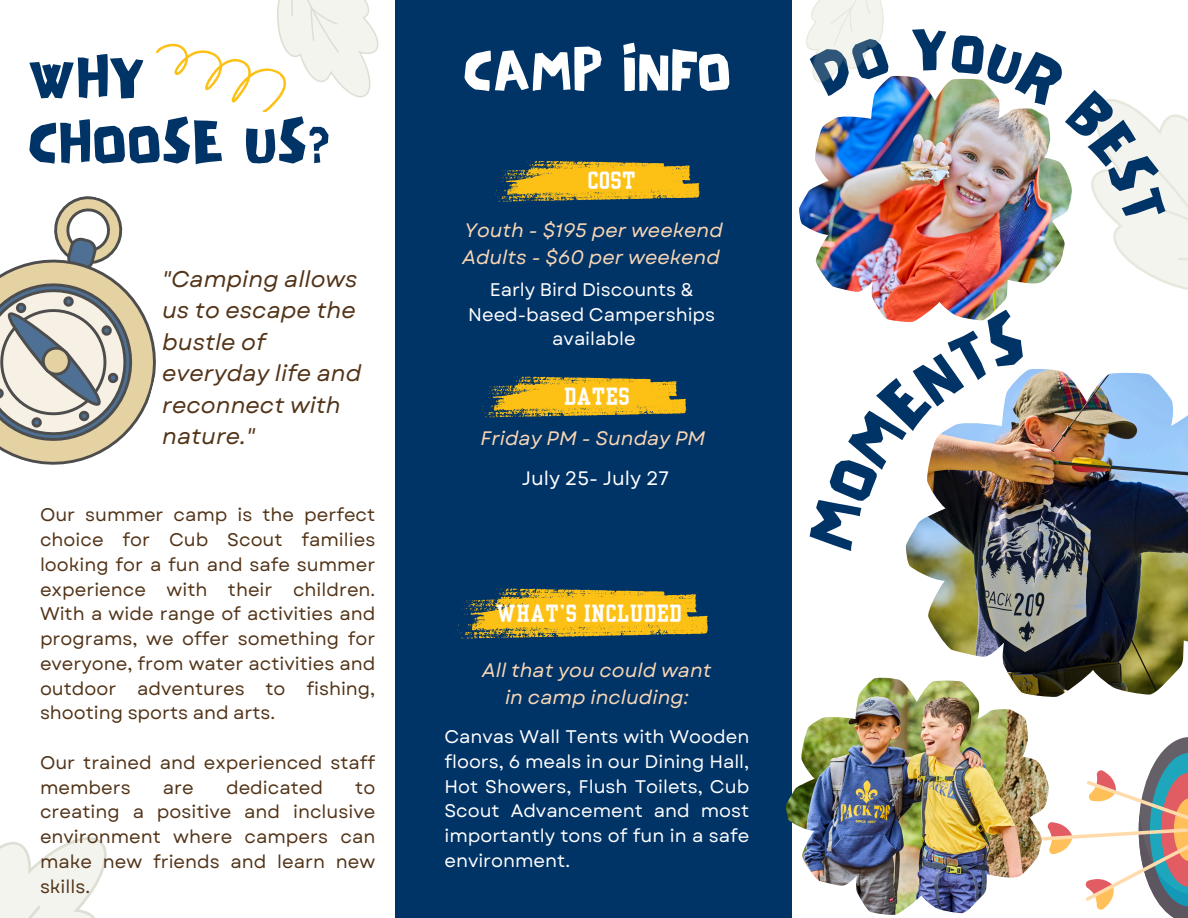
<style>
.page{position:relative;width:1188px;height:918px;background:#036}
.page>*{position:absolute;margin:0;border:0;box-sizing:border-box;transform-origin:0 0}
.t1{font:68.1px "NF PAGKAKI Regular";color:#036}
.t2{font:66.75px/65.2px "NF PAGKAKI Regular";color:#036}
.t3{font:66px "NF PAGKAKI Regular";color:#fff}
.t4{font:italic 22.65px/31.5px "Garet";color:#523317}
.t5{font:19.65px "Yearbook Solid";letter-spacing:.06em;color:#fff}
.t6{font:italic 19.5px/27px "Garet";color:#f9d7b5}
.t7{font:19.5px "Garet";color:#fff}
.t8{font:18.3px/24.8px "Garet";color:#523317;text-align:justify}
.t9{font:18.3px/24.8px "Garet";color:#fff;text-align:justify}
</style>
<div class="page">
<div style="left:0;top:0;width:395px;height:917px;background:#fff"></div>
<div style="left:792px;top:0;width:396px;height:918px;background:#fff"></div>
<svg style="left:480px;top:377px;width:206px;height:41px"></svg>
<svg style="left:1049px;top:737px;width:139px;height:181px"></svg>
<img style="left:786px;top:678px;width:263px;height:237px">
<img style="left:906px;top:551px;width:282px;height:146px">
<svg style="left:17px;top:328px;width:139px;height:137px"></svg>
<svg style="left:0;top:196px;width:150px;height:262px"></svg>
<svg style="left:0;top:837px;width:159px;height:81px"></svg>
<svg style="left:156px;top:0;width:223px;height:113px"></svg>
<svg style="left:455px;top:588px;width:253px;height:51px"></svg>
<svg style="left:495px;top:161px;width:205px;height:41px"></svg>
<img style="left:799px;top:0;width:389px;height:551px">
<p class="t2" style="left:27px;top:43px;width:305px">WHY<br>CHOOSE US?</p>
<p class="t4" style="left:162px;top:263px;width:201px">"Camping allows us to escape the bustle of everyday life and reconnect with nature."</p>
<p class="t8" style="left:40px;top:503px;width:337px">Our summer camp is the perfect choice for Cub Scout families looking for a fun and safe summer experience with their children.<br>With a wide range of activities and programs, we offer something for everyone, from water activities and outdoor adventures to fishing, shooting sports and arts.</p>
<p class="t8" style="left:40px;top:750px;width:337px">Our trained and experienced staff members</p>
<p class="t8" style="left:163px;top:775px;width:32px">are</p>
<p class="t8" style="left:226px;top:775px;width:99px">dedicated</p>
<p class="t8" style="left:40px;top:775px;width:337px;text-indent:315px">to creating a positive and inclusive environment where campers can make new friends and learn new skills.</p>
<p class="t3" style="left:463px;top:30px;width:270px">CAMP INFO</p>
<p class="t5" style="left:588px;top:167px;width:49px">COST</p>
<p class="t6" style="left:463px;top:217px;width:262px">Youth - $195 per weekend<br>Adults - $60 per weekend</p>
<p class="t9" style="left:490px;top:277px;width:206px">Early Bird Discounts &amp;</p>
<p class="t9" style="left:468px;top:302px;width:249px">Need-based Camperships</p>
<p class="t9" style="left:552px;top:327px;width:85px">available</p>
<p class="t5" style="left:564px;top:382px;width:66px">DATES</p>
<p class="t6" style="left:481px;top:425px;width:226px">Friday PM - Sunday PM</p>
<p class="t7" style="left:522px;top:464px;width:149px">July 25- July 27</p>
<p class="t5" style="left:497px;top:600px;width:186px">WHAT’S INCLUDED</p>
<p class="t6" style="left:482px;top:656px;width:231px;text-align:center">All that you could want in camp including:</p>
<p class="t9" style="left:444px;top:724px;width:306px">Canvas Wall Tents with Wooden floors, 6 meals in our Dining Hall, Hot Showers, Flush Toilets, Cub Scout Advancement and most importantly tons of fun in a safe environment.</p>
<h2 class="t1" style="left:912px;top:7px;width:38px">Y</h2>
</div>
